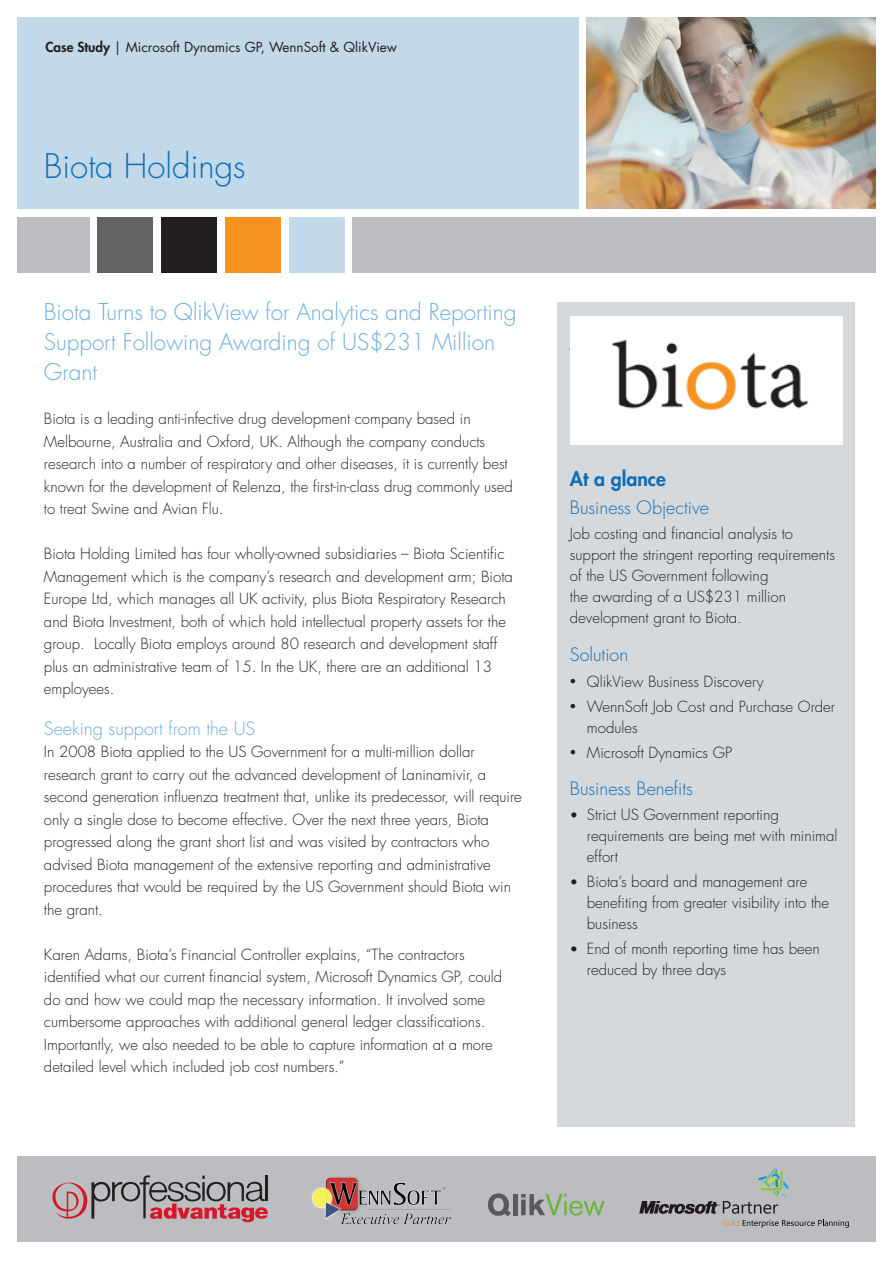
<style>
.page{position:relative;width:893px;height:1263px;background:#fff}
.page>*{position:absolute;margin:0;border:0;box-sizing:border-box;transform-origin:0 0}
.t1{font:300 33px "Futura Std";color:#0f6cb6}
.t2{font:300 22.5px/30px "Futura Std";color:#6caddf}
.t3{font:800 19.5px "Futura Std";color:#0f6cb6}
.t4{font:300 18px "Futura Std";color:#0f6cb6}
.t5{font:300 18px "Futura Std";color:#6caddf}
.t6{font:300 15px/22.5px "Futura Std";color:#231f20}
.t7{font:13.5px "Futura Std";color:#231f20}
.s1{font-weight:800}
.s2{font-family:"Times New Roman";font-weight:400;font-size:18px}
.s3{font-size:13.5px}
</style>
<div class="page">
<div style="left:17px;top:1157px;width:859px;height:85px;background:#bcbdc0"></div>
<svg style="left:52px;top:1175px;width:216px;height:47px"></svg>
<div style="left:557px;top:302px;width:298px;height:825px;background:#d5d9dc"></div>
<div style="left:17px;top:217px;width:72px;height:55px;background:#bcbdc0"></div>
<div style="left:98px;top:217px;width:55px;height:55px;background:#636366"></div>
<div style="left:161px;top:217px;width:56px;height:55px;background:#231f20"></div>
<div style="left:225px;top:217px;width:55px;height:55px;background:#f69220"></div>
<div style="left:289px;top:217px;width:55px;height:55px;background:#c2d9e9"></div>
<div style="left:353px;top:217px;width:523px;height:55px;background:#bcbdc0"></div>
<div style="left:17px;top:17px;width:561px;height:191px;background:#c2d9e9"></div>
<img style="left:587px;top:17px;width:289px;height:191px">
<div style="left:570px;top:316px;width:272px;height:128px;background:#fff"></div>
<img style="left:612px;top:340px;width:196px;height:71px">
<svg style="left:723px;top:1220px;width:126px;height:8px"></svg>
<svg style="left:639px;top:1168px;width:150px;height:46px"></svg>
<img style="left:311px;top:1177px;width:140px;height:47px">
<hr style="left:513px;top:1194px;width:4px;height:21px;background:#5a5a5d">
<svg style="left:488px;top:1193px;width:23px;height:23px"></svg>
<svg style="left:521px;top:1193px;width:84px;height:22px"></svg>
<p class="t7" style="left:45px;top:38px;width:353px"><span class="s1">Case Study</span> | Microsoft Dynamics GP, WennSoft &amp; QlikView</p>
<h1 class="t1" style="left:44px;top:146px;width:203px">Biota Holdings</h1>
<h2 class="t2" style="left:44px;top:298px;width:474px">Biota Turns to QlikView for Analytics and Reporting<br>Support Following Awarding of US$231 Million<br>Grant</h2>
<p class="t6" style="left:44px;top:408px;width:471px">Biota is a leading anti-infective drug development company based in Melbourne, Australia and Oxford, UK. Although the company conducts research into a number of respiratory and other diseases, it is currently best known for the development of Relenza, the first-in-class drug commonly used to treat Swine and Avian Flu.</p>
<p class="t6" style="left:44px;top:543px;width:470px">Biota Holding Limited has four wholly-owned subsidiaries – Biota Scientific Management which is the company’s research and development arm; Biota Europe Ltd, which manages all UK activity, plus Biota Respiratory Research and Biota Investment, both of which hold intellectual property assets for the group. Locally Biota employs around 80 research and development staff plus an administrative team of 15. In the UK, there are an additional 13 employees.</p>
<p class="t5" style="left:44px;top:717px;width:213px">Seeking support from the US</p>
<p class="t6" style="left:44px;top:741px;width:479px">In 2008 Biota applied to the US Government for a multi-million dollar research grant to carry out the advanced development of Laninamivir, a second generation influenza treatment that, unlike its predecessor, will require only a single dose to become effective. Over the next three years, Biota progressed along the grant short list and was visited by contractors who advised Biota management of the extensive reporting and administrative procedures that would be required by the US Government should Biota win the grant.</p>
<p class="t6" style="left:44px;top:943px;width:460px">Karen Adams, Biota’s Financial Controller explains, “The contractors identified what our current financial system, Microsoft Dynamics GP, could do and how we could map the necessary information. It involved some cumbersome approaches with additional general ledger classifications.<br>Importantly, we also needed to be able to capture information at a more detailed level which included job cost numbers.”</p>
<h3 class="t3" style="left:570px;top:466px;width:97px">At a glance</h3>
<p class="t4" style="left:570px;top:496px;width:141px">Business Objective</p>
<p class="t6" style="left:570px;top:524px;width:267px;line-height:21px">Job costing and financial analysis to support the stringent reporting requirements of the US Government following<br>the awarding of a US$231 million development grant to Biota.</p>
<p class="t4" style="left:570px;top:644px;width:60px">Solution</p>
<p class="t6" style="left:570px;top:670px;width:195px"><span class="s2">•</span> QlikView Business Discovery</p>
<p class="t6" style="left:587px;top:696px;width:250px;line-height:21px;text-indent:-17px"><span class="s2">•</span> WennSoft Job Cost and Purchase Order modules</p>
<p class="t6" style="left:570px;top:742px;width:164px"><span class="s2">•</span> Microsoft Dynamics GP</p>
<p class="t4" style="left:570px;top:777px;width:125px">Business Benefits</p>
<p class="t6" style="left:587px;top:804px;width:252px;line-height:21px;text-indent:-17px"><span class="s3">•</span> Strict US Government reporting requirements are being met with minimal effort</p>
<p class="t6" style="left:587px;top:871px;width:244px;line-height:21px;text-indent:-17px"><span class="s3">•</span> Biota’s board and management are benefiting from greater visibility into the business</p>
<p class="t6" style="left:587px;top:939px;width:234px;line-height:21px;text-indent:-17px"><span class="s3">•</span> End of month reporting time has been reduced by three days</p>
</div>
